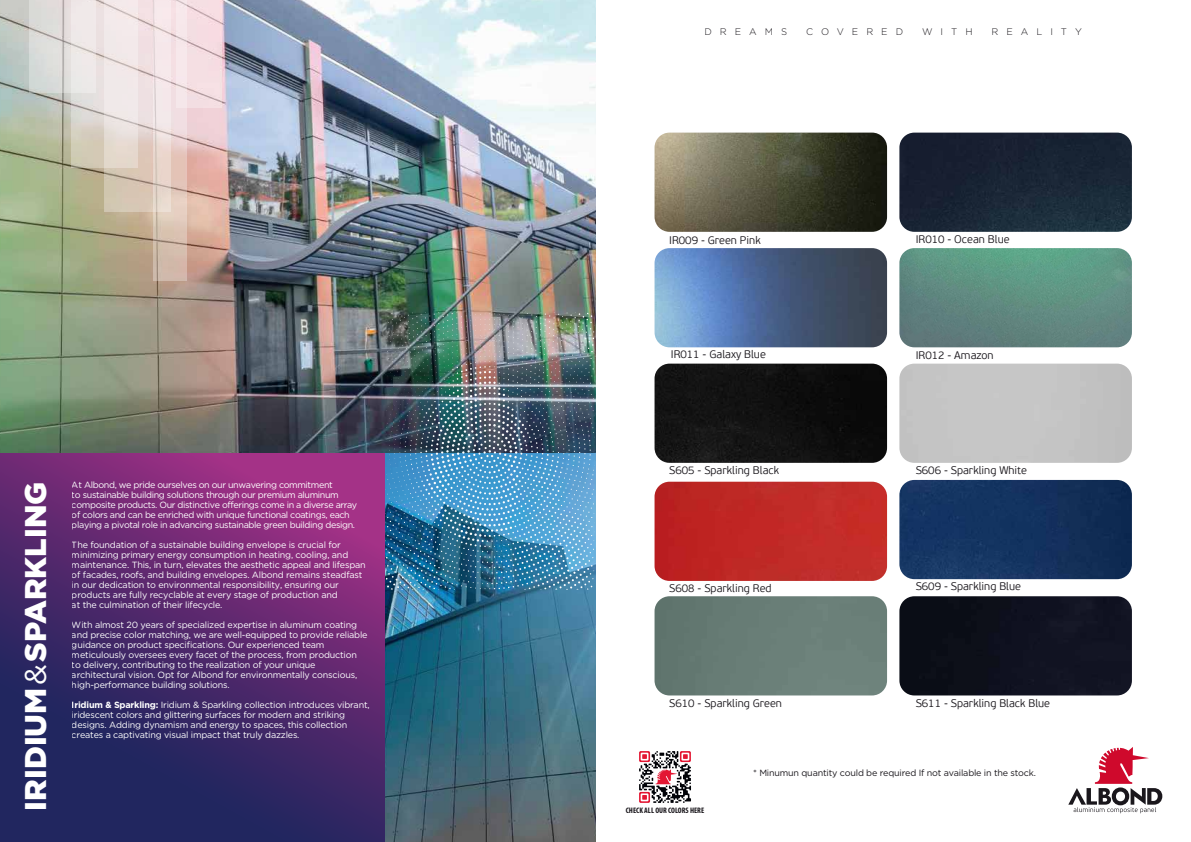
<style>
.page{position:relative;width:1191px;height:842px;background:#fff}
.page>*{position:absolute;margin:0;border:0;box-sizing:border-box;transform-origin:0 0}
.t1{font:30px "Gotham Black Tr";color:#fff}
.t2{font:300 11px "PF Beau Sans Pro";color:#1a171c}
.t3{font:9.5px "Gotham Light Tr";letter-spacing:.84em;color:#1a171c}
.t4{font:9px/10px "Gotham Book Tr";letter-spacing:-.02em;color:#fff}
.t5{font:9px/10px "Gotham Book Tr";letter-spacing:-.04em;color:#fff}
.t6{font:9px "Gotham Book Tr";letter-spacing:-.02em;color:#1a171c}
.t7{font:700 condensed 8px "Myriad Pro";color:#1a171c}
.s1{font-family:"Gotham Book Tr"}
.s2{font-family:"Gotham Bold Tr"}
</style>
<div class="page">
<svg style="left:0;top:453px;width:385px;height:389px;background:#54296d"></svg>
<img style="left:385px;top:453px;width:210px;height:389px">
<img style="left:0;top:0;width:595px;height:453px">
<svg style="left:1068px;top:747px;width:94px;height:66px"></svg>
<img style="left:654px;top:364px;width:233px;height:99px">
<div style="left:899px;top:364px;width:233px;height:99px;background:#c4c4c4"></div>
<img style="left:654px;top:482px;width:233px;height:99px">
<img style="left:899px;top:248px;width:233px;height:99px">
<img style="left:654px;top:133px;width:233px;height:99px">
<img style="left:899px;top:133px;width:233px;height:99px">
<img style="left:654px;top:248px;width:233px;height:99px">
<img style="left:899px;top:480px;width:233px;height:99px">
<img style="left:654px;top:596px;width:233px;height:99px">
<img style="left:899px;top:596px;width:233px;height:99px">
<img style="left:386px;top:313px;width:209px;height:277px">
<svg style="left:72px;top:0;width:33px;height:168px;background:#dbd4cc"></svg>
<svg style="left:29px;top:0;width:66px;height:92px;background:#e0dedc"></svg>
<svg style="left:105px;top:0;width:48px;height:212px;background:#e7dad5"></svg>
<svg style="left:153px;top:0;width:33px;height:280px;background:#e5d2cb"></svg>
<svg style="left:176px;top:0;width:45px;height:107px;background:#f3dde1"></svg>
<svg style="left:639px;top:751px;width:52px;height:52px"></svg>
<h1 class="t1" style="left:18px;top:810px;width:330px;rotate:-90deg">IRIDIUM<span class="s1">&amp;</span>SPARKLING</h1>
<p class="t5" style="left:72px;top:480px;width:287px">At Albond, we pride ourselves on our unwavering commitment<br>to sustainable building solutions through our premium aluminum composite products. Our distinctive offerings come in a diverse array of colors and can be enriched with unique functional coatings, each playing a pivotal role in advancing sustainable green building design.</p>
<p class="t4" style="left:72px;top:540px;width:295px">The foundation of a sustainable building envelope is crucial for minimizing primary energy consumption in heating, cooling, and maintenance. This, in turn, elevates the aesthetic appeal and lifespan of facades, roofs, and building envelopes. Albond remains steadfast in our dedication to environmental responsibility, ensuring our products are fully recyclable at every stage of production and<br>at the culmination of their lifecycle.</p>
<p class="t4" style="left:72px;top:620px;width:297px">With almost 20 years of specialized expertise in aluminum coating and precise color matching, we are well-equipped to provide reliable guidance on product specifications. Our experienced team meticulously oversees every facet of the process, from production to delivery, contributing to the realization of your unique architectural vision. Opt for Albond for environmentally conscious, high-performance building solutions.</p>
<p class="t4" style="left:72px;top:700px;width:299px"><span class="s2">Iridium &amp; Sparkling:</span> Iridium &amp; Sparkling collection introduces vibrant, iridescent colors and glittering surfaces for modern and striking designs. Adding dynamism and energy to spaces, this collection creates a captivating visual impact that truly dazzles.</p>
<p class="t3" style="left:704px;top:27px;width:84px">DREAMS</p>
<p class="t3" style="left:806px;top:27px;width:98px">COVERED</p>
<p class="t3" style="left:922px;top:27px;width:52px">WITH</p>
<p class="t3" style="left:991px;top:27px;width:92px">REALITY</p>
<p class="t2" style="left:669px;top:234px;width:93px">IR009 - Green Pink</p>
<p class="t2" style="left:915px;top:233px;width:95px">IR010 - Ocean Blue</p>
<p class="t2" style="left:671px;top:348px;width:96px">IR011 - Galaxy Blue</p>
<p class="t2" style="left:915px;top:349px;width:79px">IR012 - Amazon</p>
<p class="t2" style="left:669px;top:464px;width:111px">S605 - Sparkling Black</p>
<p class="t2" style="left:915px;top:464px;width:113px">S606 - Sparkling White</p>
<p class="t2" style="left:669px;top:582px;width:104px">S608 - Sparkling Red</p>
<p class="t2" style="left:915px;top:580px;width:107px">S609 - Sparkling Blue</p>
<p class="t2" style="left:669px;top:696px;width:114px">S610 - Sparkling Green</p>
<p class="t2" style="left:915px;top:696px;width:136px">S611 - Sparkling Black Blue</p>
<p class="t7" style="left:626px;top:805px;width:80px">CHECK ALL OUR COLORS HERE</p>
<p class="t6" style="left:753px;top:767px;width:284px">* Minumun quantity could be required If not available in the stock.</p>
</div>
